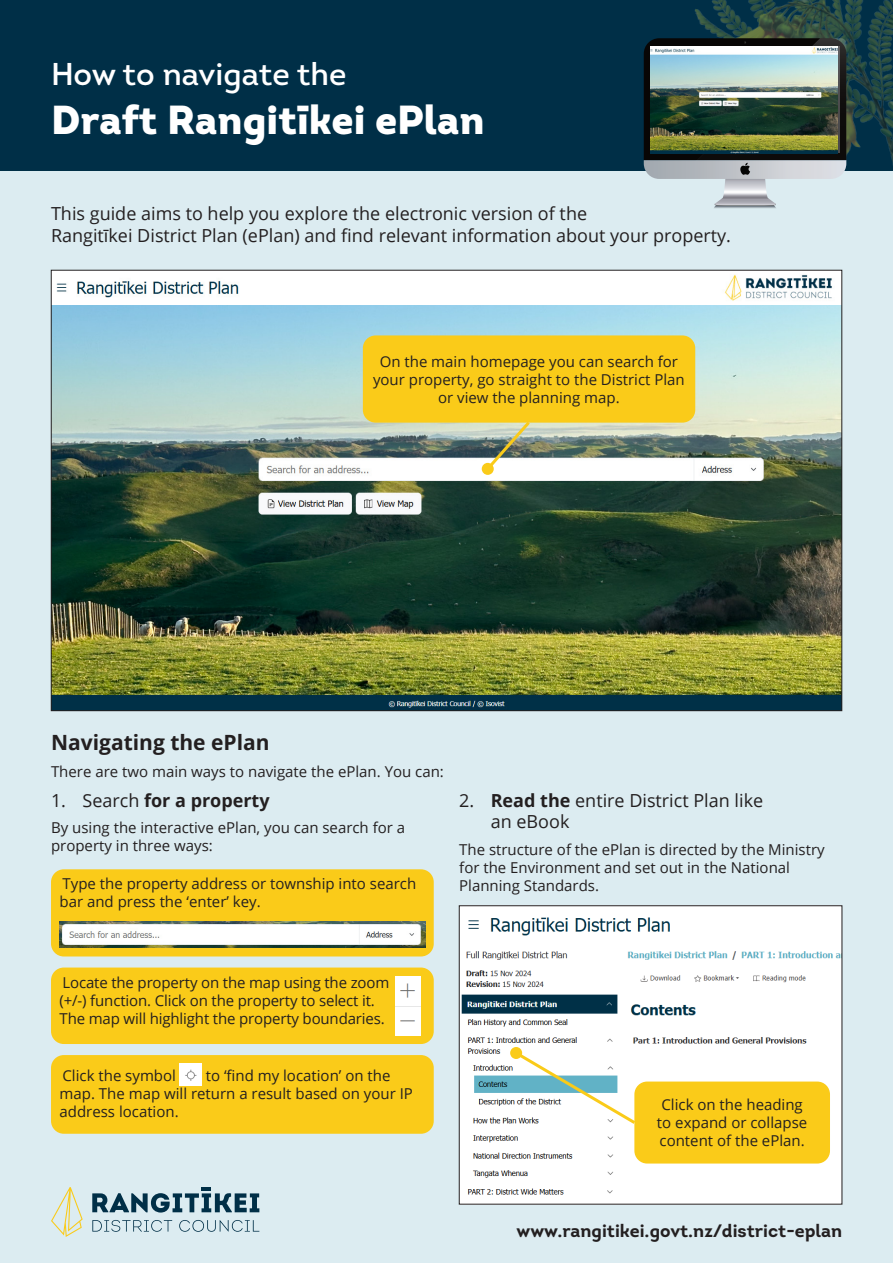
<style>
.page{position:relative;width:893px;height:1263px;background:#dcecf1}
.page>*{position:absolute;margin:0;border:0;box-sizing:border-box;transform-origin:0 0}
.t1{font:900 40.5px "Intro";color:#fff}
.t2{font:31.5px "Intro";color:#fff}
.t3{font:700 21px "Open Sans";color:#231f20}
.t4{font:18px/21.6px "Open Sans";color:#231f20}
.t5{font:700 18px "Intro";color:#231f20}
.t6{font:700 18px "Open Sans";color:#231f20}
.t7{font:15px/18px "Open Sans";color:#231f20}
.s1{font-weight:400}
.s2{font-weight:700}
</style>
<div class="page">
<div style="left:0;top:0;width:893px;height:170px;background:#002f47"></div>
<img style="left:53px;top:272px;width:787px;height:437px">
<div style="left:363px;top:335px;width:332px;height:88px;background:#facb19;border-radius:13px"></div>
<svg style="left:483px;top:422px;width:50px;height:51px;background:#b3b8a5"></svg>
<div style="left:482px;top:463px;width:12px;height:12px;background:#facb19;border-radius:50%"></div>
<img style="left:695px;top:0;width:198px;height:166px">
<div style="left:51px;top:869px;width:383px;height:87px;background:#facb19;border-radius:13px"></div>
<div style="left:51px;top:967px;width:383px;height:77px;background:#facb19;border-radius:13px"></div>
<div style="left:51px;top:1055px;width:383px;height:79px;background:#facb19;border-radius:13px"></div>
<img style="left:180px;top:1063px;width:22px;height:22px">
<img style="left:60px;top:922px;width:365px;height:25px">
<img style="left:395px;top:977px;width:26px;height:58px">
<img style="left:461px;top:907px;width:379px;height:295px">
<div style="left:459px;top:905px;width:383px;height:299px;border:1px solid #231f20"></div>
<div style="left:634px;top:1081px;width:196px;height:82px;background:#facb19;border-radius:13px"></div>
<svg style="left:512px;top:1049px;width:126px;height:78px;background:#dfebe5"></svg>
<div style="left:510px;top:1047px;width:12px;height:12px;background:#facb19;border-radius:50%"></div>
<svg style="left:92px;top:1220px;width:80px;height:12px"></svg>
<svg style="left:179px;top:1220px;width:80px;height:12px"></svg>
<svg style="left:51px;top:1187px;width:32px;height:50px"></svg>
<svg style="left:92px;top:1187px;width:167px;height:25px"></svg>
<svg style="left:644px;top:38px;width:202px;height:171px"></svg>
<img style="left:651px;top:47px;width:187px;height:106px">
<p class="t2" style="left:51px;top:55px;width:297px">How to navigate the</p>
<p class="t1" style="left:51px;top:93px;width:435px">Draft Rangitīkei ePlan</p>
<p class="t4" style="left:51px;top:202px;width:681px">This guide aims to help you explore the electronic version of the<br>Rangitīkei District Plan (ePlan) and find relevant information about your property.</p>
<p class="t7" style="left:373px;top:352px;width:313px;text-align:center">On the main homepage you can search for your property, go straight to the District Plan or view the planning map.</p>
<p class="t3" style="left:51px;top:727px;width:220px">Navigating the ePlan</p>
<p class="t7" style="left:51px;top:762px;width:394px">There are two main ways to navigate the ePlan. You can:</p>
<p class="t6" style="left:51px;top:787px;width:220px"><span class="s1">1. Search</span> for a property</p>
<p class="t7" style="left:51px;top:818px;width:356px">By using the interactive ePlan, you can search for a property in three ways:</p>
<p class="t7" style="left:60px;top:874px;width:358px">Type the property address or township into search bar and press the ‘enter’ key.</p>
<p class="t4" style="left:491px;top:789px;width:274px;text-indent:-32px">2. <span class="s2">Read the</span> entire District Plan like an eBook</p>
<p class="t7" style="left:459px;top:840px;width:367px">The structure of the ePlan is directed by the Ministry for the Environment and set out in the National<br>Planning Standards.</p>
<p class="t7" style="left:60px;top:973px;width:331px">Locate the property on the map using the zoom (+/-) function. Click on the property to select it.<br>The map will highlight the property boundaries.</p>
<p class="t7" style="left:60px;top:1066px;width:355px;text-indent:146px">to ‘find my location’ on the map. The map will return a result based on your IP address location.</p>
<p class="t7" style="left:63px;top:1066px;width:115px">Click the symbol</p>
<p class="t7" style="left:657px;top:1095px;width:152px;text-align:center">Click on the heading to expand or collapse content of the ePlan.</p>
<p class="t5" style="left:516px;top:1219px;width:327px">www.rangitikei.govt.nz/district-eplan</p>
</div>
